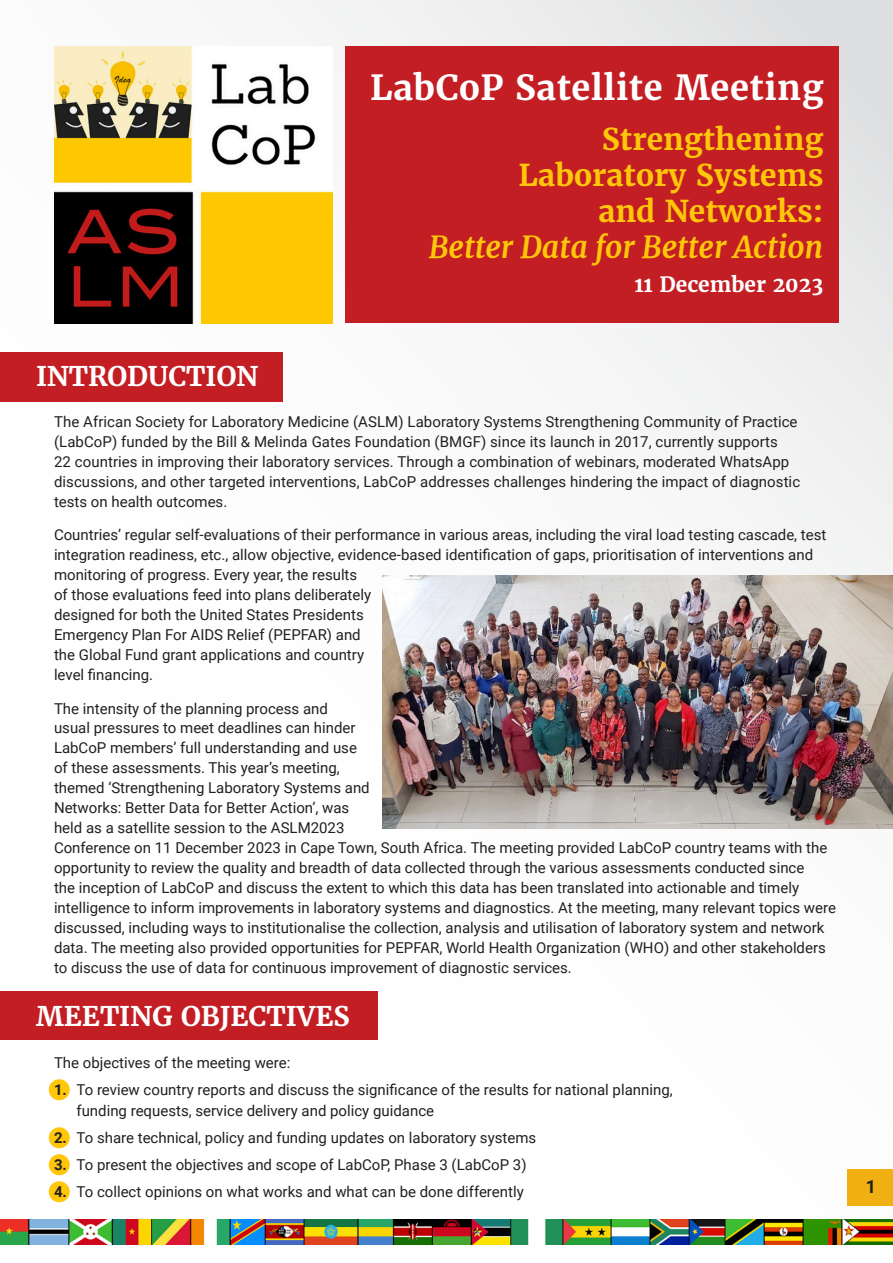
<style>
.page{position:relative;width:893px;height:1263px;background:#fff}
.page>*{position:absolute;margin:0;border:0;box-sizing:border-box;transform-origin:0 0}
.Body_Text{font:700 34.5px "Merriweather";letter-spacing:.015em;color:#fff}
.Body_Text-2{font:700 30px/36px "Merriweather";color:#ffc60a;text-align:right}
.Body_Text-3{font:italic 700 30px "Merriweather";color:#ffc60a}
._24_Main_Head_Red_background{font:700 27px "Merriweather";color:#fff}
.Body_Text-4{font:700 21px "Merriweather";color:#fff}
.t1{font:700 18px "Roboto";color:#231f20}
.Body_Text-5{font:15px/20px "Roboto";color:#231f20}
.s1{font-weight:700}
</style>
<div class="page">
<img style="left:0;top:1223px;width:893px;height:21px">
<div style="left:0;top:0;width:893px;height:1223px;background:linear-gradient(to bottom,#f0f0f0,#fff)"></div>
<div style="left:848px;top:1169px;width:45px;height:36px;background:#f0b012"></div>
<div style="left:49px;top:1079px;width:21px;height:21px;background:#ffc60a;border-radius:50%"></div>
<div style="left:49px;top:1127px;width:21px;height:21px;background:#ffc60a;border-radius:50%"></div>
<div style="left:49px;top:1154px;width:21px;height:21px;background:#ffc60a;border-radius:50%"></div>
<div style="left:49px;top:1181px;width:21px;height:21px;background:#ffc60a;border-radius:50%"></div>
<div style="left:0;top:992px;width:377px;height:48px;background:#c31e23"></div>
<div style="left:0;top:353px;width:283px;height:49px;background:#c31e23"></div>
<div style="left:346px;top:46px;width:493px;height:277px;background:#c31e23"></div>
<img style="left:382px;top:575px;width:511px;height:253px">
<img style="left:54px;top:47px;width:278px;height:276px">
<p class="Body_Text" style="left:370px;top:66px;width:455px">LabCoP Satellite Meeting</p>
<p class="Body_Text-2" style="left:519px;top:121px;width:306px">Strengthening<br>Laboratory Systems and Networks:</p>
<p class="Body_Text-3" style="left:429px;top:228px;width:396px">Better Data for Better Action</p>
<p class="Body_Text-4" style="left:634px;top:271px;width:190px">11 December 2023</p>
<p class="_24_Main_Head_Red_background" style="left:36px;top:359px;width:224px">INTRODUCTION</p>
<p class="Body_Text-5" style="left:54px;top:411px;width:748px">The African Society for Laboratory Medicine (ASLM) Laboratory Systems Strengthening Community of Practice (LabCoP) funded by the Bill &amp; Melinda Gates Foundation (BMGF) since its launch in 2017, currently supports<br>22 countries in improving their laboratory services. Through a combination of webinars, moderated WhatsApp discussions, and other targeted interventions, LabCoP addresses challenges hindering the impact of diagnostic tests on health outcomes.</p>
<p class="Body_Text-5" style="left:54px;top:524px;width:774px">Countries’ regular self-evaluations of their performance in various areas, including the viral load testing cascade, test integration readiness, etc., allow objective, evidence-based identification of gaps, prioritisation of interventions and monitoring of progress. Every year, the results<br>of those evaluations feed into plans deliberately<br>designed for both the United States Presidents<br>Emergency Plan For AIDS Relief (PEPFAR) and<br>the Global Fund grant applications and country<br>level financing.</p>
<p class="Body_Text-5" style="left:54px;top:698px;width:783px">The intensity of the planning process and<br>usual pressures to meet deadlines can hinder<br>LabCoP members’ full understanding and use<br>of these assessments. This year’s meeting,<br>themed ‘Strengthening Laboratory Systems and<br>Networks: Better Data for Better Action’, was<br>held as a satellite session to the ASLM2023<br>Conference on 11 December 2023 in Cape Town, South Africa. The meeting provided LabCoP country teams with the opportunity to review the quality and breadth of data collected through the various assessments conducted since<br>the inception of LabCoP and discuss the extent to which this data has been translated into actionable and timely intelligence to inform improvements in laboratory systems and diagnostics. At the meeting, many relevant topics were discussed, including ways to institutionalise the collection, analysis and utilisation of laboratory system and network data. The meeting also provided opportunities for PEPFAR, World Health Organization (WHO) and other stakeholders to discuss the use of data for continuous improvement of diagnostic services.</p>
<p class="_24_Main_Head_Red_background" style="left:36px;top:999px;width:315px">MEETING OBJECTIVES</p>
<p class="Body_Text-5" style="left:54px;top:1052px;width:238px">The objectives of the meeting were:</p>
<p class="Body_Text-5" style="left:76px;top:1078px;width:598px;line-height:21px;text-indent:-22px"><span class="s1">1.</span> To review country reports and discuss the significance of the results for national planning, funding requests, service delivery and policy guidance</p>
<p class="Body_Text-5" style="left:54px;top:1127px;width:484px"><span class="s1">2.</span> To share technical, policy and funding updates on laboratory systems</p>
<p class="Body_Text-5" style="left:54px;top:1154px;width:474px"><span class="s1">3.</span> To present the objectives and scope of LabCoP, Phase 3 (LabCoP 3)</p>
<p class="Body_Text-5" style="left:54px;top:1181px;width:471px"><span class="s1">4.</span> To collect opinions on what works and what can be done differently</p>
<p class="t1" style="left:866px;top:1174px;width:12px">1</p>
</div>
